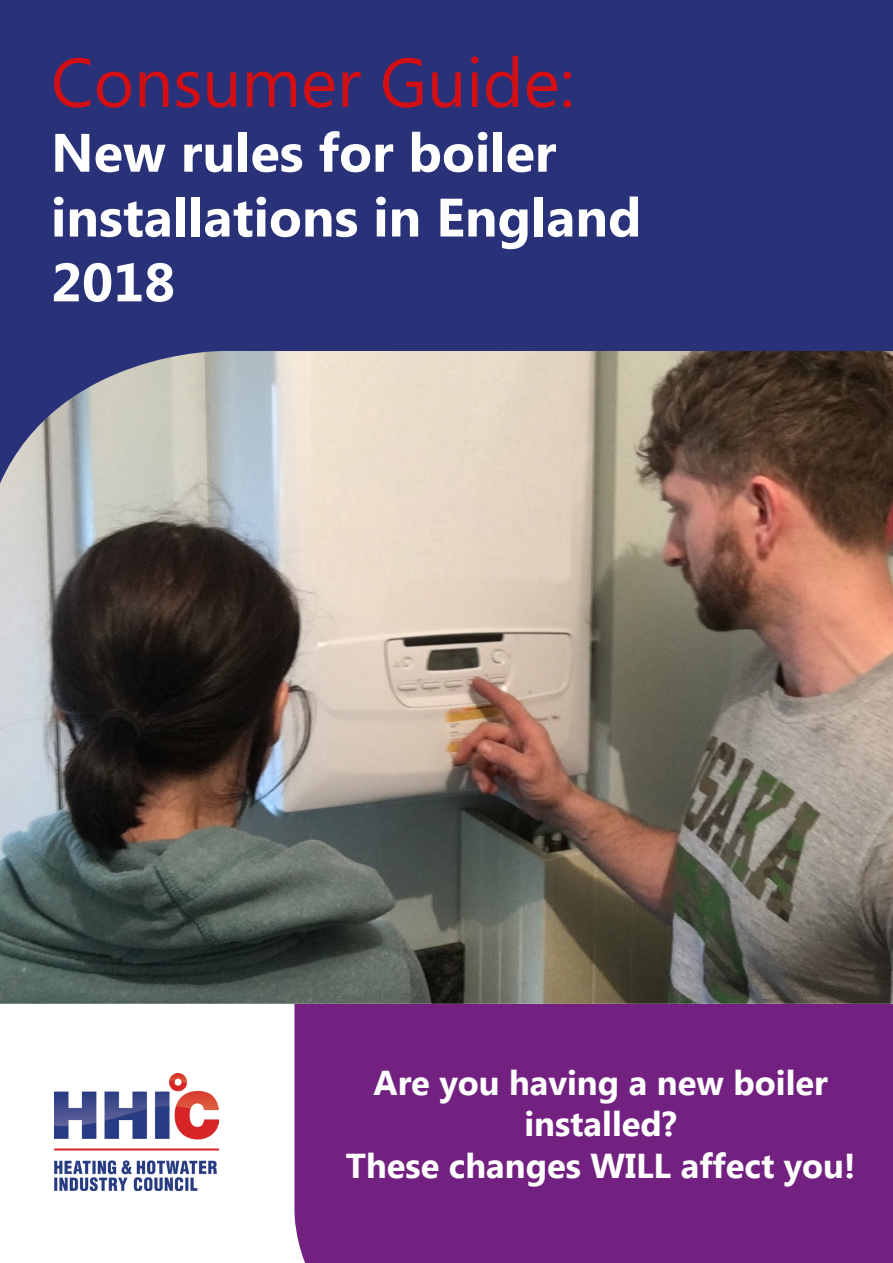
<style>
.page{position:relative;width:893px;height:1263px;background:#fff}
.page>*{position:absolute;margin:0;border:0;box-sizing:border-box;transform-origin:0 0}
.t1{font:69px "Segoe UI";color:#d30f14}
.t2{font:700 54px/64.8px "Segoe UI";color:#fff}
.t3{font:700 34.5px/41.4px "Segoe UI";color:#fff;text-align:center}
</style>
<div class="page">
<div style="left:294px;top:1004px;width:599px;height:259px;background:#732181"></div>
<div style="left:0;top:0;width:893px;height:351px;background:#293279"></div>
<img style="left:0;top:351px;width:893px;height:653px">
<img style="left:54px;top:1074px;width:165px;height:116px">
<h1 class="t1" style="left:51px;top:35px;width:525px">Consumer Guide:</h1>
<h2 class="t2" style="left:51px;top:117px;width:592px">New rules for boiler installations in England<br>2018</h2>
<p class="t3" style="left:346px;top:1060px;width:511px">Are you having a new boiler installed?<br>These changes WILL affect you!</p>
</div>
